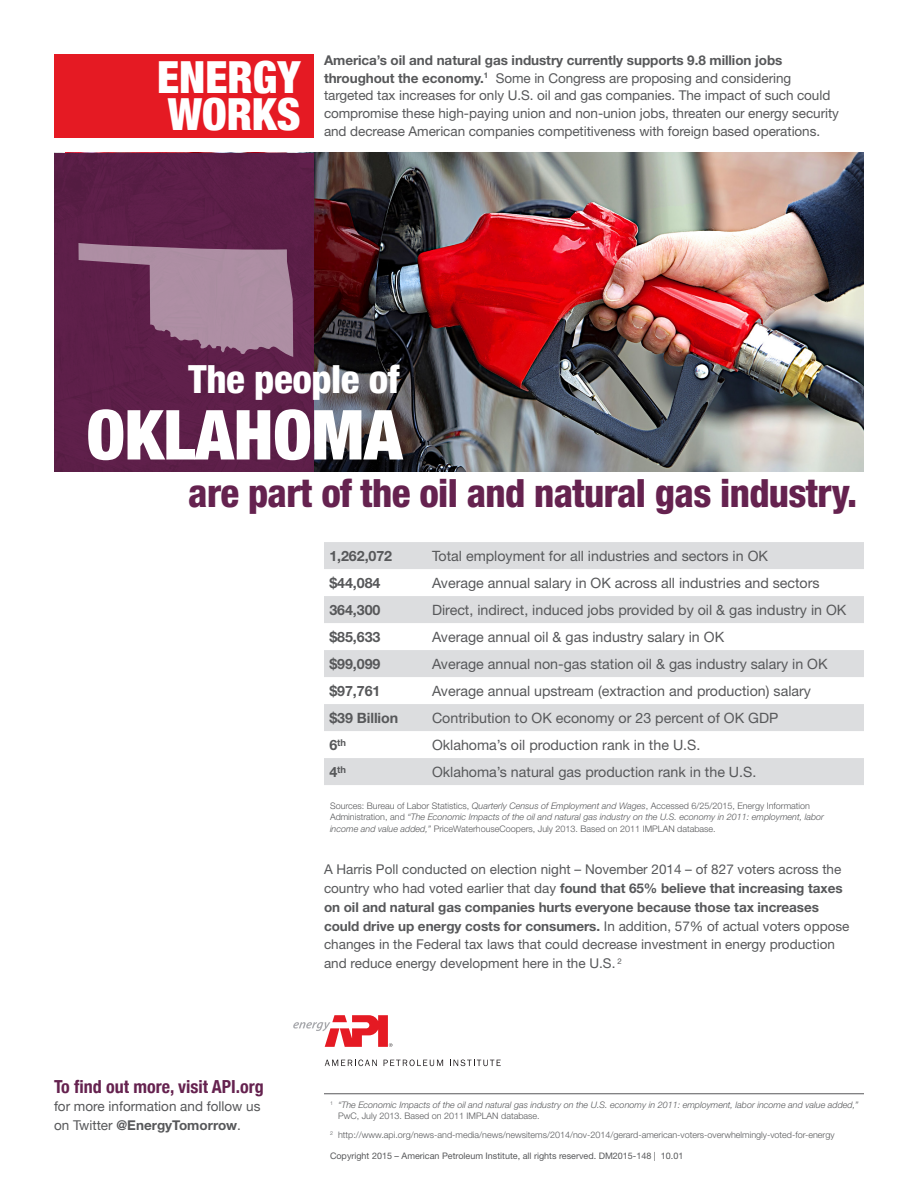
<style>
.page{position:relative;width:918px;height:1188px;background:#fff}
.page>*{position:absolute;margin:0;border:0;box-sizing:border-box;transform-origin:0 0}
.t1{font:900 condensed 69px "Helvetica Neue";color:#fff}
.t2{font:900 condensed 44.25px/36.9px "Helvetica Neue";color:#fff}
.t3{font:800 condensed 39px "Helvetica Neue LT Std";letter-spacing:-.015em;color:#65224f}
.t4{font:800 condensed 39px "Helvetica Neue LT Std";letter-spacing:-.01em;color:#fff}
.t5{font:700 condensed 18px "Helvetica Neue";color:#65224f}
.Callouts{font:14.25px "Helvetica Neue LT Std";color:#57585a}
.Callouts-2{font:700 14.25px "Helvetica Neue LT Std";letter-spacing:-.005em;color:#57585a}
.Text{font:13.5px/18.8px "Helvetica Neue LT Std";letter-spacing:-.005em;color:#57585a}
.t6{font:13.5px/18.5px "Helvetica Neue";color:#57585a}
.Callouts-3{font:700 9.45px "Helvetica Neue LT Std";color:#57585a}
.Footnote{font:300 9px/11.7px "Helvetica Neue LT Std";color:#57585a}
.Footnote-2{font:italic 300 9px/11.7px "Helvetica Neue LT Std";color:#57585a}
.t7{font:9px "Helvetica Neue LT Std";color:#57585a}
.s1{font-weight:700}
.s2{font-size:14.25px}
.s3{font-style:italic}
.s4{font-family:"Helvetica Neue LT Std";font-weight:700}
.s5{font-style:normal}
</style>
<div class="page">
<svg style="left:293px;top:1015px;width:99px;height:32px"></svg>
<svg style="left:325px;top:1060px;width:52px;height:6px"></svg>
<svg style="left:384px;top:1060px;width:59px;height:6px"></svg>
<svg style="left:450px;top:1060px;width:51px;height:6px"></svg>
<div style="left:54px;top:54px;width:259px;height:84px;background:#e51a23"></div>
<hr style="left:324px;top:1094px;width:540px;height:1px;background:#57585a">
<img style="left:313px;top:153px;width:551px;height:318px">
<div style="left:54px;top:153px;width:259px;height:318px;background:#5d1f49"></div>
<div style="left:324px;top:542px;width:540px;height:27px;background:#dcdddf"></div>
<div style="left:324px;top:596px;width:540px;height:27px;background:#dcdddf"></div>
<div style="left:324px;top:650px;width:540px;height:27px;background:#dcdddf"></div>
<div style="left:324px;top:704px;width:540px;height:27px;background:#dcdddf"></div>
<div style="left:324px;top:758px;width:540px;height:27px;background:#dcdddf"></div>
<svg style="left:78px;top:243px;width:215px;height:114px;background:#8d617f"></svg>
<p class="t2" style="left:157px;top:56px;width:145px">ENERGY<br>WORKS</p>
<p class="Text" style="left:324px;top:51px;width:516px;line-height:17.7px"><span class="s1">America’s oil and natural gas industry currently supports 9.8 million jobs throughout the economy.</span><sup>1</sup> Some in Congress are proposing and considering targeted tax increases for only U.S. oil and gas companies. The impact of such could compromise these high-paying union and non-union jobs, threaten our energy security and decrease American companies competitiveness with foreign based operations.</p>
<p class="t4" style="left:188px;top:355px;width:213px">The people of</p>
<p class="t1" style="left:87px;top:378px;width:317px">OKLAHOMA</p>
<p class="t3" style="left:188px;top:469px;width:671px">are part of the oil and natural gas industry.</p>
<p class="Callouts-2" style="left:329px;top:547px;width:64px">1,262,072</p>
<p class="Callouts" style="left:432px;top:547px;width:338px">Total employment for all industries and sectors in OK</p>
<p class="Callouts-2" style="left:329px;top:574px;width:53px">$44,084</p>
<p class="Callouts" style="left:432px;top:574px;width:389px">Average annual salary in OK across all industries and sectors</p>
<p class="Callouts-2" style="left:329px;top:601px;width:53px">364,300</p>
<p class="Callouts" style="left:432px;top:601px;width:416px">Direct, indirect, induced jobs provided by oil &amp; gas industry in OK</p>
<p class="Callouts-2" style="left:329px;top:628px;width:53px">$85,633</p>
<p class="Callouts" style="left:432px;top:628px;width:294px">Average annual oil &amp; gas industry salary in OK</p>
<p class="Callouts-2" style="left:329px;top:655px;width:53px">$99,099</p>
<p class="Callouts" style="left:432px;top:655px;width:397px">Average annual non-gas station oil &amp; gas industry salary in OK</p>
<p class="Callouts-2" style="left:329px;top:682px;width:53px">$97,761</p>
<p class="Callouts" style="left:432px;top:682px;width:381px">Average annual upstream (extraction and production) salary</p>
<p class="Callouts-2" style="left:329px;top:709px;width:70px">$39 Billion</p>
<p class="Callouts" style="left:432px;top:709px;width:348px">Contribution to OK economy or 23 percent of OK GDP</p>
<p class="Callouts-3" style="left:329px;top:736px;width:18px"><span class="s2">6</span>th</p>
<p class="Callouts" style="left:432px;top:736px;width:270px">Oklahoma’s oil production rank in the U.S.</p>
<p class="Callouts-3" style="left:329px;top:763px;width:18px"><span class="s2">4</span>th</p>
<p class="Callouts" style="left:432px;top:763px;width:326px">Oklahoma’s natural gas production rank in the U.S.</p>
<p class="Footnote" style="left:330px;top:800px;width:496px">Sources: Bureau of Labor Statistics, <span class="s3">Quarterly Census of Employment and Wages</span>, Accessed 6/25/2015, Energy Information<br>Administration, and <span class="s3">“The Economic Impacts of the oil and natural gas industry on the U.S. economy in 2011: employment, labor income and value added,”</span> PriceWaterhouseCoopers, July 2013. Based on 2011 IMPLAN database.</p>
<p class="Text" style="left:324px;top:860px;width:527px">A Harris Poll conducted on election night – November 2014 – of 827 voters across the country who had voted earlier that day <span class="s1">found that 65% believe that increasing taxes on oil and natural gas companies hurts everyone because those tax increases could drive up energy costs for consumers.</span> In addition, 57% of actual voters oppose changes in the Federal tax laws that could decrease investment in energy production and reduce energy development here in the U.S. <sup>2</sup></p>
<p class="t5" style="left:54px;top:1071px;width:211px">To find out more, visit API.org</p>
<p class="t6" style="left:54px;top:1098px;width:208px">for more information and follow us on Twitter <span class="s4">@EnergyTomorrow</span>.</p>
<p class="Footnote-2" style="left:338px;top:1099px;width:522px;text-indent:-8px"><sup>1</sup> “The Economic Impacts of the oil and natural gas industry on the U.S. economy in 2011: employment, labor income and value added,”<br><span class="s5">PwC, July 2013. Based on 2011 IMPLAN database.</span></p>
<p class="Footnote" style="left:330px;top:1129px;width:506px"><sup>2</sup> http://www.api.org/news-and-media/news/newsitems/2014/nov-2014/gerard-american-voters-overwhelmingly-voted-for-energy</p>
<p class="t7" style="left:330px;top:1150px;width:355px">Copyright 2015 – American Petroleum Institute, all rights reserved. DM2015-148 | 10.01</p>
</div>
